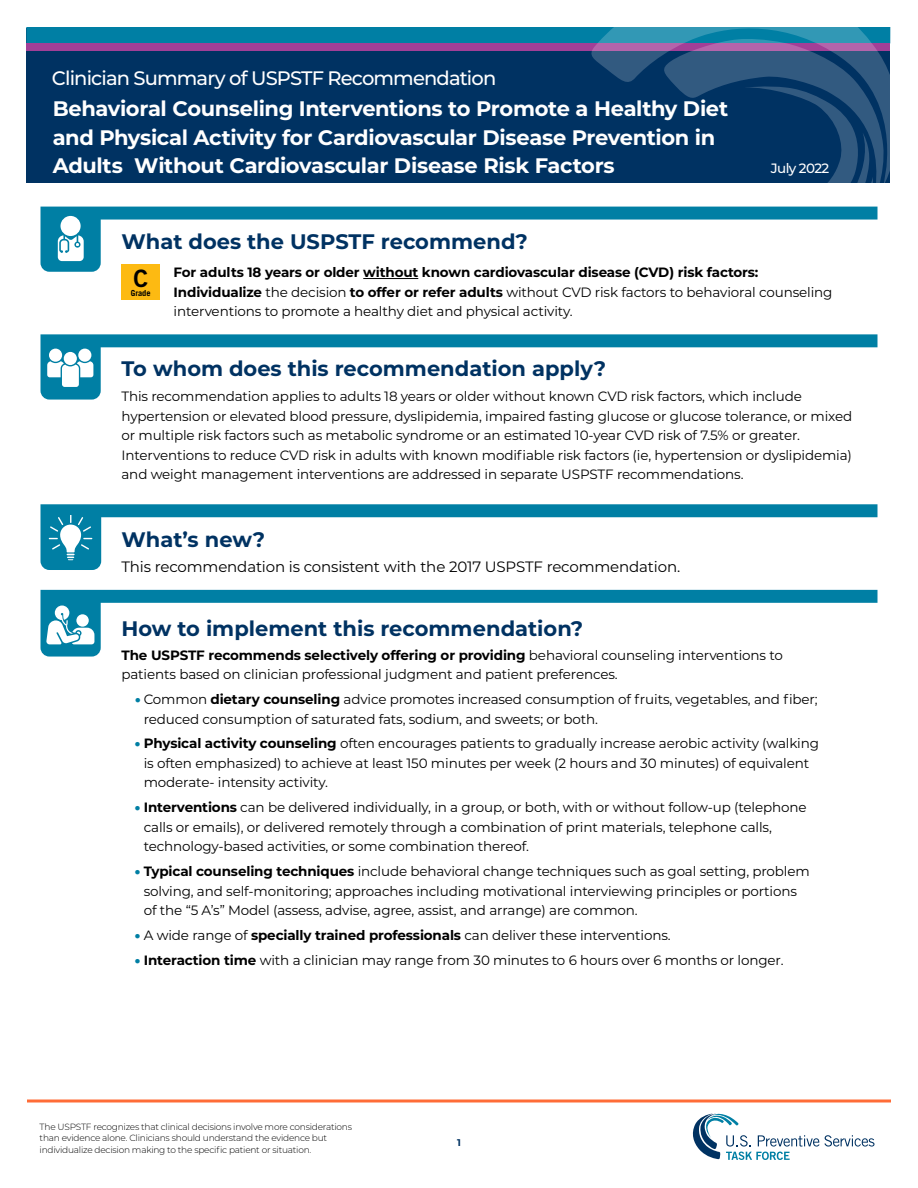
<style>
.page{position:relative;width:918px;height:1188px;background:#fff}
.page>*{position:absolute;margin:0;border:0;box-sizing:border-box;transform-origin:0 0}
.t1{font:24px "Trade Gothic Bold Two";color:#000}
.t2{font:700 21px/28.5px "Montserrat";letter-spacing:-.02em;color:#fff}
.t3{font:700 21px "Montserrat";color:#003262}
.t4{font:500 19.5px "Montserrat";letter-spacing:-.045em;color:#fff}
.t5{font:15px "Montserrat";letter-spacing:-.01em;color:#000}
.t6{font:13.5px/19.5px "Montserrat";letter-spacing:-.01em;color:#000}
.t7{font:500 13.5px "Montserrat";letter-spacing:-.045em;color:#fff}
.t8{font:700 9.75px "Montserrat";color:#003262}
.t9{font:300 9px/11.7px "Montserrat";letter-spacing:-.025em;color:#000}
.t10{font:700 8.4px "Trade Gothic";color:#000}
.s1{font-weight:700}
.s2{font-weight:900;color:#007fa4}
</style>
<div class="page">
<div style="left:122px;top:264px;width:38px;height:36px;background:#fdba12"></div>
<hr style="left:363px;top:278px;width:55px;height:1px;background:#000">
<svg style="left:40px;top:207px;width:838px;height:65px"></svg>
<div style="left:61px;top:216px;width:20px;height:20px;background:#fff;border-radius:50%"></div>
<svg style="left:58px;top:235px;width:26px;height:26px"></svg>
<svg style="left:40px;top:334px;width:838px;height:66px"></svg>
<svg style="left:47px;top:361px;width:46px;height:26px"></svg>
<div style="left:49px;top:349px;width:13px;height:13px;background:#fff;border-radius:50%"></div>
<div style="left:78px;top:349px;width:13px;height:13px;background:#fff;border-radius:50%"></div>
<div style="left:64px;top:352px;width:13px;height:13px;background:#fff;border-radius:50%"></div>
<svg style="left:40px;top:504px;width:838px;height:66px"></svg>
<svg style="left:49px;top:516px;width:43px;height:44px"></svg>
<svg style="left:40px;top:590px;width:838px;height:67px"></svg>
<svg style="left:46px;top:606px;width:48px;height:38px"></svg>
<div style="left:26px;top:28px;width:864px;height:154px;background:#003262"></div>
<div style="left:26px;top:27px;width:864px;height:16px;background:#007fa4"></div>
<div style="left:26px;top:43px;width:864px;height:8px;background:#a23f97"></div>
<svg style="left:591px;top:27px;width:277px;height:55px"></svg>
<svg style="left:660px;top:38px;width:230px;height:144px"></svg>
<hr style="left:27px;top:1100px;width:864px;height:2px;background:#ff6c37">
<svg style="left:692px;top:1113px;width:182px;height:47px"></svg>
<p class="t4" style="left:52px;top:64px;width:446px">Clinician Summary of USPSTF Recommendation</p>
<h1 class="t2" style="left:53px;top:93px;width:677px">Behavioral Counseling Interventions to Promote a Healthy Diet and Physical Activity for Cardiovascular Disease Prevention in<br>Adults Without Cardiovascular Disease Risk Factors</h1>
<p class="t7" style="left:771px;top:159px;width:60px">July 2022</p>
<h2 class="t3" style="left:122px;top:226px;width:408px">What does the USPSTF recommend?</h2>
<h3 class="t1" style="left:133px;top:264px;width:16px">C</h3>
<h3 class="t10" style="left:131px;top:288px;width:21px">Grade</h3>
<p class="t6" style="left:174px;top:262px;width:660px"><span class="s1">For adults 18 years or older without known cardiovascular disease (CVD) risk factors:<br>Individualize</span> the decision <span class="s1">to offer or refer adults</span> without CVD risk factors to behavioral counseling interventions to promote a healthy diet and physical activity.</p>
<h2 class="t3" style="left:122px;top:353px;width:486px">To whom does this recommendation apply?</h2>
<p class="t6" style="left:122px;top:386px;width:732px">This recommendation applies to adults 18 years or older without known CVD risk factors, which include hypertension or elevated blood pressure, dyslipidemia, impaired fasting glucose or glucose tolerance, or mixed or multiple risk factors such as metabolic syndrome or an estimated 10-year CVD risk of 7.5% or greater.<br>Interventions to reduce CVD risk in adults with known modifiable risk factors (ie, hypertension or dyslipidemia) and weight management interventions are addressed in separate USPSTF recommendations.</p>
<h2 class="t3" style="left:122px;top:524px;width:145px">What’s new?</h2>
<p class="t5" style="left:122px;top:556px;width:560px">This recommendation is consistent with the 2017 USPSTF recommendation.</p>
<h2 class="t3" style="left:122px;top:613px;width:463px">How to implement this recommendation?</h2>
<p class="t6" style="left:122px;top:645px;width:663px"><span class="s1">The USPSTF recommends selectively offering or providing</span> behavioral counseling interventions to patients based on clinician professional judgment and patient preferences.</p>
<p class="t6" style="left:144px;top:689px;width:676px;text-indent:-9px"><span class="s2">•</span> Common <span class="s1">dietary counseling</span> advice promotes increased consumption of fruits, vegetables, and fiber; reduced consumption of saturated fats, sodium, and sweets; or both.</p>
<p class="t6" style="left:144px;top:733px;width:677px;text-indent:-9px"><span class="s2">•</span> <span class="s1">Physical activity counseling</span> often encourages patients to gradually increase aerobic activity (walking is often emphasized) to achieve at least 150 minutes per week (2 hours and 30 minutes) of equivalent moderate- intensity activity.</p>
<p class="t6" style="left:144px;top:797px;width:664px;text-indent:-9px"><span class="s2">•</span> <span class="s1">Interventions</span> can be delivered individually, in a group, or both, with or without follow-up (telephone calls or emails), or delivered remotely through a combination of print materials, telephone calls, technology-based activities, or some combination thereof.</p>
<p class="t6" style="left:144px;top:861px;width:668px;text-indent:-9px"><span class="s2">•</span> <span class="s1">Typical counseling techniques</span> include behavioral change techniques such as goal setting, problem solving, and self-monitoring; approaches including motivational interviewing principles or portions of the “5 A’s” Model (assess, advise, agree, assist, and arrange) are common.</p>
<p class="t6" style="left:135px;top:925px;width:537px"><span class="s2">•</span> A wide range of <span class="s1">specially trained professionals</span> can deliver these interventions.</p>
<p class="t6" style="left:135px;top:950px;width:650px"><span class="s2">•</span> <span class="s1">Interaction time</span> with a clinician may range from 30 minutes to 6 hours over 6 months or longer.</p>
<p class="t9" style="left:40px;top:1120px;width:314px">The USPSTF recognizes that clinical decisions involve more considerations than evidence alone. Clinicians should understand the evidence but individualize decision making to the specific patient or situation.</p>
<p class="t8" style="left:457px;top:1136px;width:5px">1</p>
</div>
